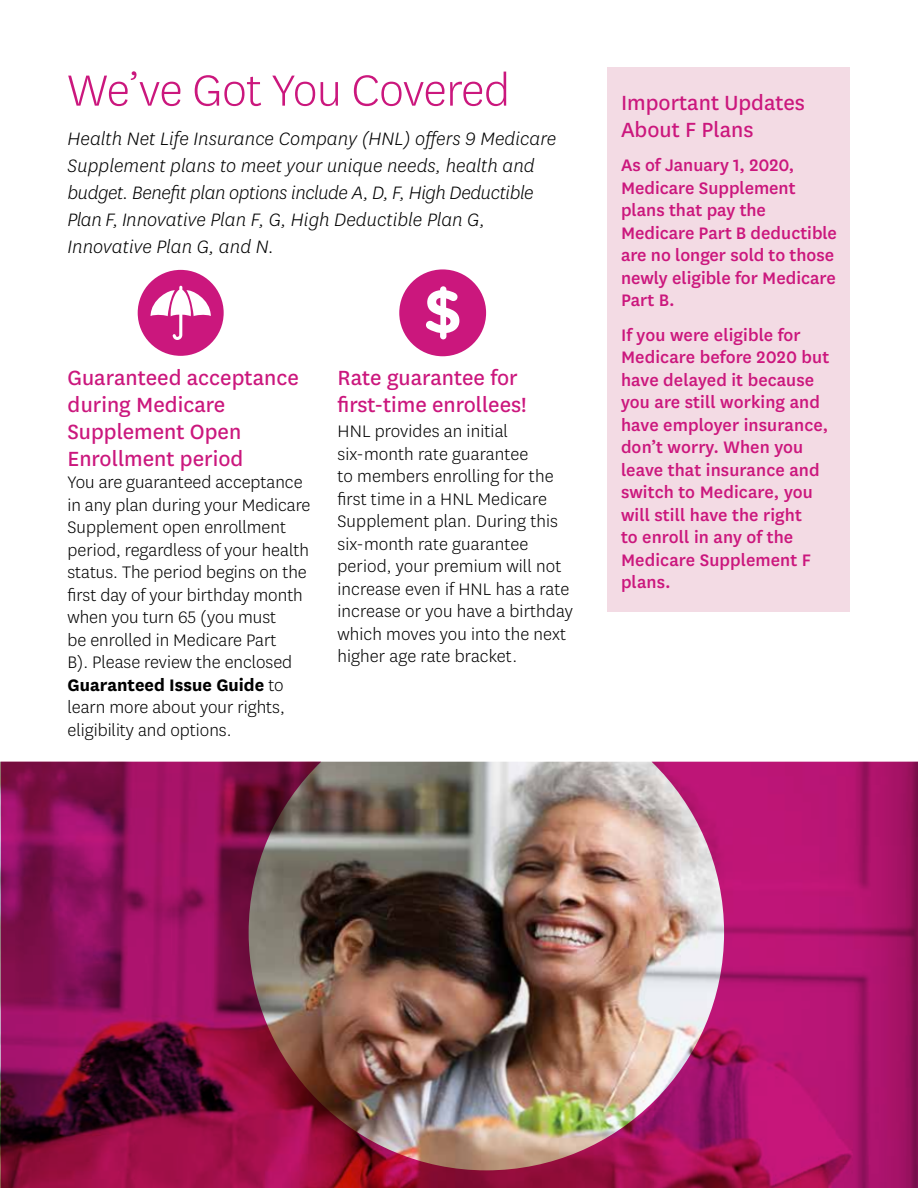
<style>
.page{position:relative;width:918px;height:1188px;background:#fff}
.page>*{position:absolute;margin:0;border:0;box-sizing:border-box;transform-origin:0 0}
.t1{font:300 51px "Centene Sans";letter-spacing:-.015em;color:#cb177d}
.t2{font:24px/27px "Centene Sans";color:#cb177d}
.t3{font:italic 300 21px/27px "Centene Sans";letter-spacing:.005em;color:#000}
.t4{font:300 19.5px/22.5px "Centene Sans";color:#000}
.t5{font:500 19.5px/22.5px "Centene Sans";letter-spacing:.005em;color:#cb177d}
.s1{font-weight:700}
</style>
<div class="page">
<div style="left:608px;top:68px;width:242px;height:544px;background:#f3dbe4"></div>
<div style="left:399px;top:269px;width:87px;height:87px;background:#cb177d;border-radius:50%"></div>
<svg style="left:426px;top:286px;width:33px;height:53px"></svg>
<div style="left:138px;top:270px;width:86px;height:86px;background:#cb177d;border-radius:50%"></div>
<svg style="left:151px;top:286px;width:60px;height:54px"></svg>
<img style="left:1px;top:762px;width:917px;height:426px">
<h1 class="t1" style="left:68px;top:58px;width:444px">We’ve Got You Covered</h1>
<p class="t3" style="left:68px;top:124px;width:490px">Health Net Life Insurance Company (HNL) offers 9 Medicare Supplement plans to meet your unique needs, health and budget. Benefit plan options include A, D, F, High Deductible Plan F, Innovative Plan F, G, High Deductible Plan G, Innovative Plan G, and N.</p>
<p class="t2" style="left:68px;top:363px;width:233px">Guaranteed acceptance during Medicare<br>Supplement Open<br>Enrollment period</p>
<p class="t4" style="left:68px;top:470px;width:245px">You are guaranteed acceptance in any plan during your Medicare<br>Supplement open enrollment period, regardless of your health status. The period begins on the first day of your birthday month when you turn 65 (you must<br>be enrolled in Medicare Part<br>B). Please review the enclosed<br><span class="s1">Guaranteed Issue Guide</span> to learn more about your rights, eligibility and options.</p>
<p class="t2" style="left:338px;top:363px;width:191px">Rate guarantee for first-time enrollees!</p>
<p class="t4" style="left:338px;top:419px;width:237px">HNL provides an initial six-month rate guarantee<br>to members enrolling for the first time in a HNL Medicare<br>Supplement plan. During this six-month rate guarantee period, your premium will not increase even if HNL has a rate increase or you have a birthday which moves you into the next higher age rate bracket.</p>
<p class="t2" style="left:621px;top:88px;width:186px">Important Updates<br>About F Plans</p>
<p class="t5" style="left:621px;top:153px;width:218px">As of January 1, 2020,<br>Medicare Supplement plans that pay the<br>Medicare Part B deductible are no longer sold to those newly eligible for Medicare<br>Part B.</p>
<p class="t5" style="left:621px;top:322px;width:210px">If you were eligible for<br>Medicare before 2020 but have delayed it because you are still working and have employer insurance, don’t worry. When you leave that insurance and switch to Medicare, you will still have the right<br>to enroll in any of the<br>Medicare Supplement F plans.</p>
</div>
